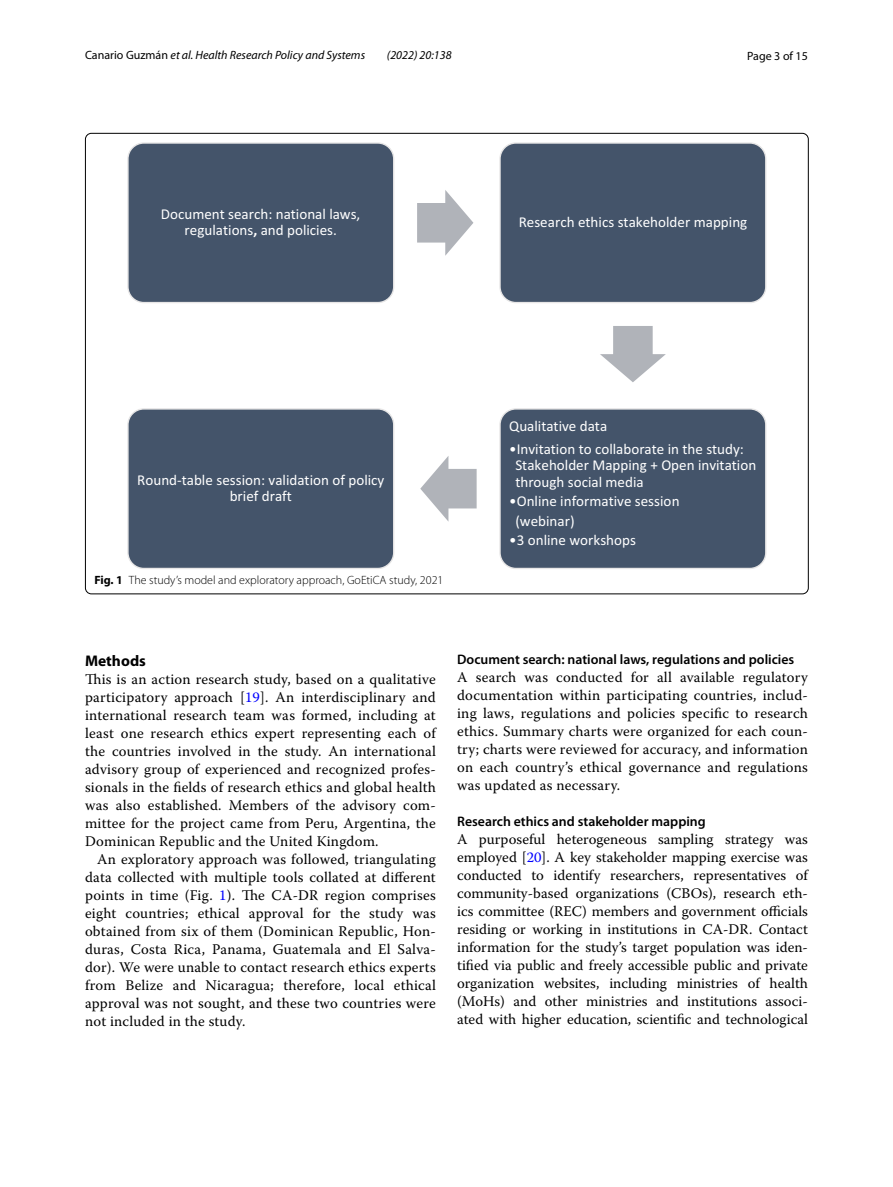
<style>
.page{position:relative;width:893px;height:1187px;background:#fff}
.page>*{position:absolute;margin:0;border:0;box-sizing:border-box;transform-origin:0 0}
.t1{font:700 15.45px "Myriad Pro";color:#000}
.t2{font:15px/16.6px "Calibri";color:#fff;text-align:center}
.t3{font:14.7px/18px "Warnock Pro";letter-spacing:.015em;color:#000;text-align:justify}
.t4{font:600 13.8px "Myriad Pro";color:#000}
.t5{font:italic 12px "Myriad Pro";color:#000}
.t6{font:300 12px "Myriad Pro";color:#000}
.t7{font:12px "Myriad Pro";color:#000}
.s1{font-style:normal}
.s2{font-weight:700}
.s3{color:#00f}
</style>
<div class="page">
<div style="left:128px;top:143px;width:266px;height:159px;background:#44546a;border-radius:16px"></div>
<div style="left:127px;top:142px;width:267px;height:161px;border:1px solid #e7e6e6;border-radius:16px"></div>
<svg style="left:417px;top:190px;width:56px;height:66px"></svg>
<div style="left:500px;top:143px;width:266px;height:159px;background:#44546a;border-radius:16px"></div>
<div style="left:499px;top:142px;width:267px;height:161px;border:1px solid #e7e6e6;border-radius:16px"></div>
<svg style="left:600px;top:326px;width:66px;height:56px"></svg>
<div style="left:500px;top:409px;width:266px;height:159px;background:#44546a;border-radius:16px"></div>
<div style="left:499px;top:408px;width:267px;height:161px;border:1px solid #e7e6e6;border-radius:16px"></div>
<svg style="left:420px;top:456px;width:57px;height:65px"></svg>
<div style="left:128px;top:409px;width:266px;height:159px;background:#44546a;border-radius:16px"></div>
<div style="left:127px;top:408px;width:267px;height:161px;border:1px solid #e7e6e6;border-radius:16px"></div>
<p class="t5" style="left:85px;top:48px;width:282px"><span class="s1">Canario Guzmán</span> et al. Health Research Policy and Systems</p>
<p class="t5" style="left:387px;top:48px;width:66px">(2022) 20:138</p>
<p class="t7" style="left:747px;top:48px;width:62px">Page 3 of 15</p>
<p class="t2" style="left:161px;top:205px;width:201px">Document search: national laws, regulations<span class="s2">,</span> and policies.</p>
<p class="t2" style="left:519px;top:214px;width:230px">Research ethics stakeholder mapping</p>
<p class="t2" style="left:137px;top:471px;width:249px">Round-table session: validation of policy brief draft</p>
<p class="t6" style="left:94px;top:573px;width:350px"><span class="s2">Fig. 1</span> The study’s model and exploratory approach, GoEtiCA study, 2021</p>
<p class="t2" style="left:509px;top:417px;width:99px">Qualitative data</p>
<p class="t2" style="left:515px;top:440px;width:242px;text-align:left;text-indent:-6px">•Invitation to collaborate in the study:<br>Stakeholder Mapping + Open invitation through social media</p>
<p class="t2" style="left:515px;top:491px;width:166px;line-height:19.4px;text-align:left;text-indent:-6px">•Online informative session (webinar)</p>
<p class="t2" style="left:509px;top:531px;width:128px">•3 online workshops</p>
<p class="t1" style="left:85px;top:650px;width:62px">Methods</p>
<p class="t3" style="left:85px;top:669px;width:352px">This is an action research study, based on a qualitative participatory approach [<span class="s3">19</span>]. An interdisciplinary and international research team was formed, including at least one research ethics expert representing each of the countries involved in the study. An international advisory group of experienced and recognized profes&shy;sionals in the fields of research ethics and global health was also established. Members of the advisory com&shy;mittee for the project came from Peru, Argentina, the Dominican Republic and the United Kingdom.</p>
<p class="t3" style="left:85px;top:849px;width:352px;text-indent:12px">An exploratory approach was followed, triangulating data collected with multiple tools collated at different points in time (Fig. <span class="s3">1</span>). The CA-DR region comprises eight countries; ethical approval for the study was obtained from six of them (Dominican Republic, Hon&shy;duras, Costa Rica, Panama, Guatemala and El Salva&shy;dor). We were unable to contact research ethics experts from Belize and Nicaragua; therefore, local ethical approval was not sought, and these two countries were not included in the study.</p>
<p class="t4" style="left:457px;top:650px;width:339px">Document search: national laws, regulations and policies</p>
<p class="t3" style="left:457px;top:668px;width:352px">A search was conducted for all available regulatory documentation within participating countries, includ&shy;ing laws, regulations and policies specific to research ethics. Summary charts were organized for each coun&shy;try; charts were reviewed for accuracy, and information on each country’s ethical governance and regulations was updated as necessary.</p>
<p class="t4" style="left:457px;top:812px;width:250px">Research ethics and stakeholder mapping</p>
<p class="t3" style="left:457px;top:830px;width:352px">A purposeful heterogeneous sampling strategy was employed [<span class="s3">20</span>]. A key stakeholder mapping exercise was conducted to identify researchers, representatives of community-based organizations (CBOs), research eth&shy;ics committee (REC) members and government officials residing or working in institutions in CA-DR. Contact information for the study’s target population was iden&shy;tified via public and freely accessible public and private organization websites, including ministries of health (MoHs) and other ministries and institutions associ&shy;ated with higher education, scientific and technological</p>
</div>
